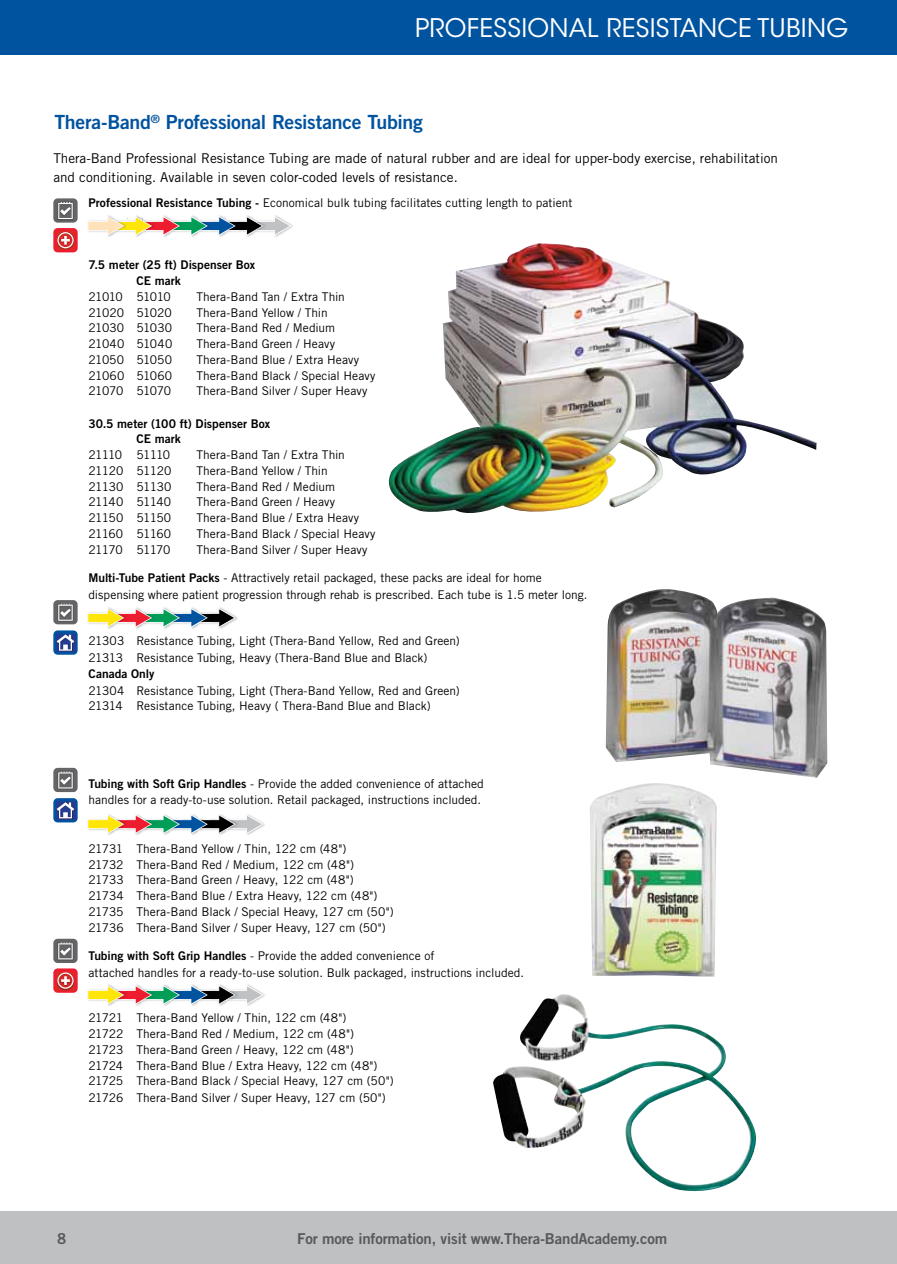
<style>
.page{position:relative;width:897px;height:1264px;background:#fff}
.page>*{position:absolute;margin:0;border:0;box-sizing:border-box;transform-origin:0 0}
.t1{font:25.5px "ITC Avant Garde Std";letter-spacing:.01em;color:#fff}
.t2{font:19.5px "Trade Gothic LT Std Bd 2";letter-spacing:-.015em;color:#00539f}
.t3{font:15px "Trade Gothic LT Std Bd 2";letter-spacing:-.01em;color:#58595b}
.t4{font:13.5px/19.5px "Trade Gothic LT Std";color:#000}
.t5{font:12px/15.9px "Trade Gothic LT Std";color:#000}
.t6{font:12px/15.8px "Trade Gothic LT Std Bd 2";color:#000}
.t7{font:12px "Trade Gothic LT Std";letter-spacing:-.05em;color:#000}
.t8{font:12px "Trade Gothic LT Std";letter-spacing:-.02em;color:#000}
.t9{font:12px "Trade Gothic LT Std";letter-spacing:-.035em;color:#000}
.t10{font:12px "Trade Gothic LT Std";letter-spacing:-.06em;color:#000}
.t11{font:12px "Trade Gothic LT Std";letter-spacing:-.055em;color:#000}
.s1{font-family:"Trade Gothic LT Std Bd 2"}
</style>
<div class="page">
<img style="left:388px;top:243px;width:428px;height:270px">
<img style="left:605px;top:589px;width:222px;height:189px">
<img style="left:590px;top:783px;width:126px;height:194px">
<svg style="left:53px;top:968px;width:25px;height:24px"></svg>
<img style="left:57px;top:972px;width:18px;height:18px">
<svg style="left:57px;top:972px;width:17px;height:16px"></svg>
<div style="left:53px;top:228px;width:25px;height:24px;background:linear-gradient(to bottom,#ed1c2e,#ed1c2e);border-radius:4px"></div>
<img style="left:57px;top:232px;width:18px;height:17px">
<svg style="left:57px;top:232px;width:17px;height:16px"></svg>
<div style="left:53px;top:630px;width:25px;height:25px;background:#00539f;border-radius:4px"></div>
<img style="left:56px;top:634px;width:19px;height:18px">
<svg style="left:57px;top:634px;width:17px;height:16px"></svg>
<div style="left:53px;top:798px;width:25px;height:24px;background:linear-gradient(to bottom,#00539f,#00539f);border-radius:4px"></div>
<img style="left:56px;top:802px;width:20px;height:17px">
<svg style="left:57px;top:802px;width:17px;height:16px"></svg>
<div style="left:0;top:0;width:896px;height:54px;background:#00539f"></div>
<div style="left:53px;top:938px;width:25px;height:25px;background:#656568;border-radius:4px"></div>
<img style="left:58px;top:944px;width:16px;height:16px">
<svg style="left:58px;top:942px;width:15px;height:17px"></svg>
<div style="left:53px;top:768px;width:25px;height:24px;background:#656568;border-radius:4px"></div>
<img style="left:58px;top:773px;width:16px;height:16px">
<svg style="left:58px;top:771px;width:15px;height:17px"></svg>
<div style="left:53px;top:600px;width:25px;height:24px;background:#656568;border-radius:4px"></div>
<img style="left:59px;top:606px;width:15px;height:16px">
<svg style="left:58px;top:603px;width:15px;height:18px"></svg>
<div style="left:53px;top:198px;width:25px;height:25px;background:#656568;border-radius:4px"></div>
<img style="left:58px;top:204px;width:16px;height:16px">
<svg style="left:58px;top:202px;width:15px;height:17px"></svg>
<img style="left:219px;top:607px;width:19px;height:22px">
<svg style="left:87px;top:608px;width:148px;height:20px"></svg>
<svg style="left:87px;top:985px;width:176px;height:20px"></svg>
<svg style="left:87px;top:814px;width:176px;height:20px"></svg>
<svg style="left:88px;top:216px;width:203px;height:20px"></svg>
<img style="left:493px;top:994px;width:263px;height:198px">
<div style="left:0;top:1211px;width:896px;height:53px;background:#bec0c2"></div>
<h1 class="t1" style="left:415px;top:13px;width:434px">PROFESSIONAL RESISTANCE TUBING</h1>
<h2 class="t2" style="left:54px;top:110px;width:370px">Thera-Band<sup>®</sup> Professional Resistance Tubing</h2>
<p class="t4" style="left:53px;top:148px;width:726px">Thera-Band Professional Resistance Tubing are made of natural rubber and are ideal for upper-body exercise, rehabilitation and conditioning. Available in seven color-coded levels of resistance.</p>
<p class="t5" style="left:88px;top:195px;width:485px"><span class="s1">Professional Resistance Tubing -</span> Economical bulk tubing facilitates cutting length to patient</p>
<p class="t6" style="left:136px;top:257px;width:120px;text-indent:-48px">7.5 meter (25 ft) Dispenser Box<br>CE mark</p>
<p class="t7" style="left:88px;top:289px;width:84px">21010 51010</p>
<p class="t5" style="left:196px;top:288px;width:150px">Thera-Band Tan / Extra Thin</p>
<p class="t8" style="left:88px;top:305px;width:85px">21020 51020</p>
<p class="t5" style="left:196px;top:304px;width:133px">Thera-Band Yellow / Thin</p>
<p class="t8" style="left:88px;top:321px;width:85px">21030 51030</p>
<p class="t5" style="left:196px;top:320px;width:140px">Thera-Band Red / Medium</p>
<p class="t5" style="left:88px;top:336px;width:85px">21040 51040</p>
<p class="t5" style="left:196px;top:336px;width:140px">Thera-Band Green / Heavy</p>
<p class="t8" style="left:88px;top:352px;width:85px">21050 51050</p>
<p class="t5" style="left:196px;top:351px;width:164px">Thera-Band Blue / Extra Heavy</p>
<p class="t5" style="left:88px;top:367px;width:85px">21060 51060</p>
<p class="t5" style="left:196px;top:367px;width:180px">Thera-Band Black / Special Heavy</p>
<p class="t9" style="left:88px;top:384px;width:84px">21070 51070</p>
<p class="t5" style="left:196px;top:383px;width:172px">Thera-Band Silver / Super Heavy</p>
<p class="t6" style="left:136px;top:415px;width:135px;text-indent:-48px">30.5 meter (100 ft) Dispenser Box<br>CE mark</p>
<p class="t10" style="left:88px;top:447px;width:83px">21110 51110</p>
<p class="t5" style="left:196px;top:447px;width:150px">Thera-Band Tan / Extra Thin</p>
<p class="t9" style="left:88px;top:463px;width:84px">21120 51120</p>
<p class="t5" style="left:196px;top:462px;width:133px">Thera-Band Yellow / Thin</p>
<p class="t9" style="left:88px;top:479px;width:84px">21130 51130</p>
<p class="t5" style="left:196px;top:478px;width:140px">Thera-Band Red / Medium</p>
<p class="t11" style="left:88px;top:495px;width:84px">21140 51140</p>
<p class="t5" style="left:196px;top:494px;width:140px">Thera-Band Green / Heavy</p>
<p class="t7" style="left:88px;top:510px;width:84px">21150 51150</p>
<p class="t5" style="left:196px;top:510px;width:164px">Thera-Band Blue / Extra Heavy</p>
<p class="t7" style="left:88px;top:526px;width:84px">21160 51160</p>
<p class="t5" style="left:196px;top:525px;width:180px">Thera-Band Black / Special Heavy</p>
<p class="t10" style="left:88px;top:543px;width:84px">21170 51170</p>
<p class="t5" style="left:196px;top:542px;width:172px">Thera-Band Silver / Super Heavy</p>
<p class="t5" style="left:88px;top:569px;width:500px;line-height:16.5px"><span class="s1">Multi-Tube Patient Packs</span> - Attractively retail packaged, these packs are ideal for home dispensing where patient progression through rehab is prescribed. Each tube is 1.5 meter long.</p>
<p class="t5" style="left:88px;top:632px;width:373px;line-height:16.5px">21303 Resistance Tubing, Light (Thera-Band Yellow, Red and Green)<br>21313 Resistance Tubing, Heavy (Thera-Band Blue and Black)</p>
<p class="t6" style="left:88px;top:666px;width:67px">Canada Only</p>
<p class="t5" style="left:88px;top:683px;width:373px;line-height:15px">21304 Resistance Tubing, Light (Thera-Band Yellow, Red and Green)<br>21314 Resistance Tubing, Heavy ( Thera-Band Blue and Black)</p>
<p class="t5" style="left:88px;top:776px;width:397px"><span class="s1">Tubing with Soft Grip Handles</span> - Provide the added convenience of attached handles for a ready-to-use solution. Retail packaged, instructions included.</p>
<p class="t5" style="left:88px;top:840px;width:307px">21731 Thera-Band Yellow / Thin, 122 cm (48")<br>21732 Thera-Band Red / Medium, 122 cm (48")<br>21733 Thera-Band Green / Heavy, 122 cm (48")<br>21734 Thera-Band Blue / Extra Heavy, 122 cm (48")<br>21735 Thera-Band Black / Special Heavy, 127 cm (50")<br>21736 Thera-Band Silver / Super Heavy, 127 cm (50")</p>
<p class="t5" style="left:88px;top:947px;width:437px;line-height:16.5px"><span class="s1">Tubing with Soft Grip Handles</span> - Provide the added convenience of<br>attached handles for a ready-to-use solution. Bulk packaged, instructions included.</p>
<p class="t5" style="left:88px;top:1010px;width:307px">21721 Thera-Band Yellow / Thin, 122 cm (48")<br>21722 Thera-Band Red / Medium, 122 cm (48")<br>21723 Thera-Band Green / Heavy, 122 cm (48")<br>21724 Thera-Band Blue / Extra Heavy, 122 cm (48")<br>21725 Thera-Band Black / Special Heavy, 127 cm (50")<br>21726 Thera-Band Silver / Super Heavy, 127 cm (50")</p>
<p class="t3" style="left:57px;top:1229px;width:11px">8</p>
<p class="t3" style="left:297px;top:1229px;width:371px">For more information, visit www.Thera-BandAcademy.com</p>
</div>
